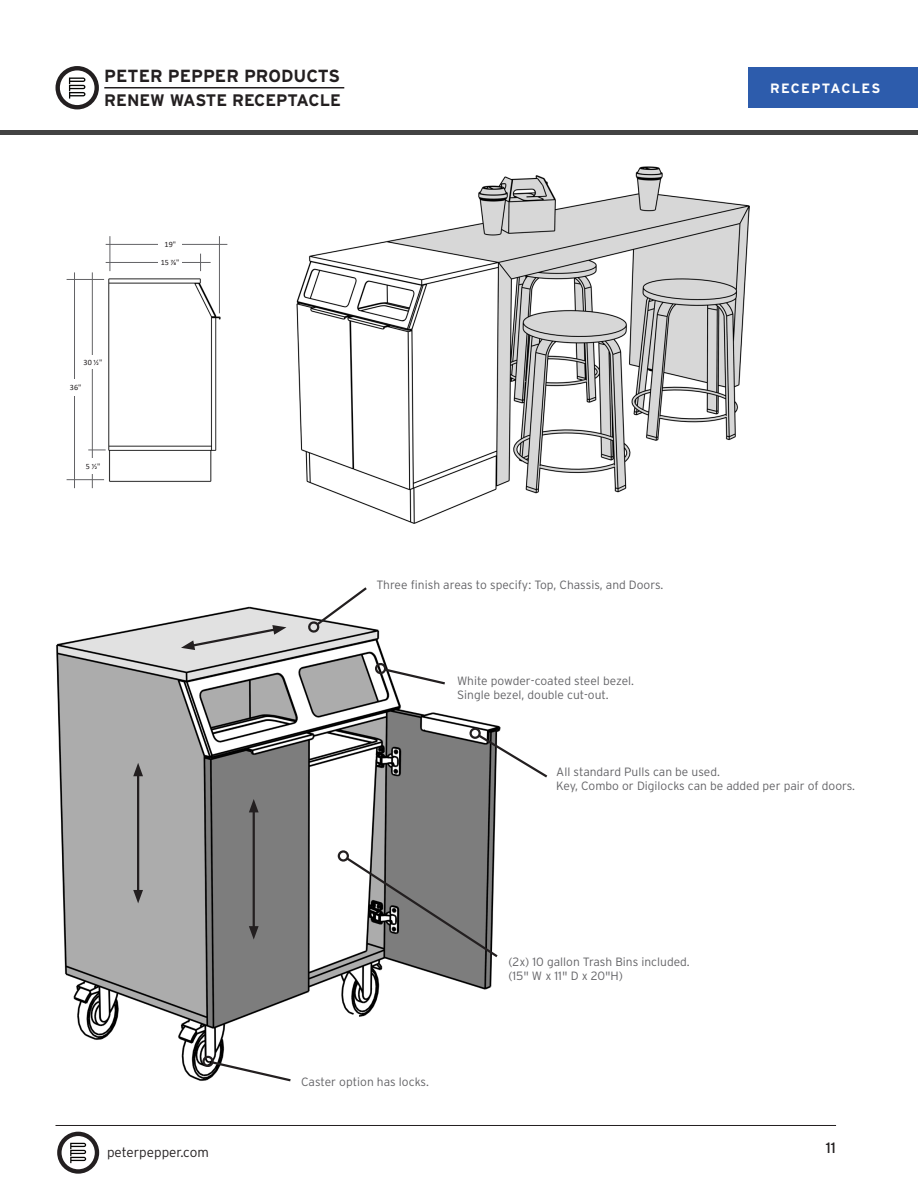
<style>
.page{position:relative;width:918px;height:1188px;background:#fff}
.page>*{position:absolute;margin:0;border:0;box-sizing:border-box;transform-origin:0 0}
.t1{font:700 17.55px "Interstate";color:#231f20}
.t2{font:700 16.65px "Interstate";color:#231f20}
.t3{font:15px "Interstate";color:#231f20}
.t4{font:300 13.5px "Interstate";color:#231f20}
.t5{font:700 13.5px "Interstate";letter-spacing:.095em;color:#fff}
.t6{font:300 12px "Interstate";color:#636366}
.t7{font:8.1px "Calibri";color:#231f20}
</style>
<div class="page">
<div style="left:0;top:130px;width:918px;height:5px;background:#434343"></div>
<hr style="left:56px;top:1125px;width:780px;height:1px;background:#231f20">
<svg style="left:70px;top:1143px;width:16px;height:20px"></svg>
<div style="left:57px;top:1132px;width:42px;height:42px;border:4px solid #231f20;border-radius:50%"></div>
<img style="left:56px;top:606px;width:445px;height:475px">
<hr style="left:137px;top:772px;width:2px;height:122px;background:#231f20">
<svg style="left:133px;top:763px;width:10px;height:13px"></svg>
<svg style="left:133px;top:890px;width:10px;height:13px"></svg>
<hr style="left:253px;top:808px;width:2px;height:122px;background:#231f20">
<svg style="left:249px;top:799px;width:10px;height:13px"></svg>
<svg style="left:249px;top:926px;width:10px;height:14px"></svg>
<svg style="left:181px;top:625px;width:105px;height:25px;background:#cac9c9"></svg>
<svg style="left:306px;top:587px;width:63px;height:47px"></svg>
<svg style="left:382px;top:667px;width:65px;height:19px"></svg>
<div style="left:375px;top:663px;width:11px;height:11px;border:2px solid #231f20;border-radius:50%"></div>
<svg style="left:344px;top:855px;width:156px;height:104px"></svg>
<div style="left:338px;top:850px;width:11px;height:12px;border:2px solid #231f20;border-radius:50%"></div>
<svg style="left:476px;top:733px;width:72px;height:47px"></svg>
<div style="left:470px;top:728px;width:11px;height:11px;border:2px solid #231f20;border-radius:50%"></div>
<svg style="left:210px;top:1060px;width:83px;height:22px"></svg>
<div style="left:202px;top:1056px;width:12px;height:11px;border:2px solid #231f20;border-radius:50%"></div>
<img style="left:108px;top:279px;width:113px;height:203px">
<hr style="left:74px;top:272px;width:1px;height:216px;background:#636366">
<hr style="left:67px;top:279px;width:37px;height:1px;background:#636366">
<div style="left:62px;top:379px;width:23px;height:16px;background:#fff"></div>
<hr style="left:92px;top:272px;width:1px;height:216px;background:#636366">
<hr style="left:67px;top:479px;width:37px;height:1px;background:#636366">
<svg style="left:88px;top:450px;width:18px;height:1px"></svg>
<div style="left:81px;top:458px;width:24px;height:15px;background:#fff"></div>
<div style="left:81px;top:355px;width:24px;height:13px;background:#fff"></div>
<hr style="left:106px;top:244px;width:121px;height:1px;background:#636366">
<hr style="left:110px;top:236px;width:1px;height:35px;background:#636366">
<hr style="left:219px;top:236px;width:1px;height:77px;background:#636366">
<div style="left:159px;top:236px;width:23px;height:15px;background:#fff"></div>
<hr style="left:106px;top:262px;width:105px;height:1px;background:#636366">
<div style="left:158px;top:255px;width:24px;height:14px;background:#fff"></div>
<svg style="left:200px;top:254px;width:1px;height:17px"></svg>
<img style="left:296px;top:167px;width:453px;height:357px">
<div style="left:748px;top:68px;width:170px;height:40px;background:#2d5cac"></div>
<svg style="left:69px;top:78px;width:17px;height:21px"></svg>
<hr style="left:104px;top:87px;width:240px;height:2px;background:#231f20">
<div style="left:55px;top:66px;width:44px;height:43px;border:4px solid #231f20;border-radius:50%"></div>
<p class="t1" style="left:104px;top:66px;width:237px">PETER PEPPER PRODUCTS</p>
<p class="t2" style="left:104px;top:91px;width:238px">RENEW WASTE RECEPTACLE</p>
<p class="t5" style="left:770px;top:80px;width:112px">RECEPTACLES</p>
<p class="t7" style="left:84px;top:356px;width:20px">30 1/2"</p>
<p class="t7" style="left:70px;top:382px;width:13px">36"</p>
<p class="t7" style="left:86px;top:460px;width:16px">5 1/2"</p>
<p class="t7" style="left:165px;top:238px;width:13px">19"</p>
<p class="t7" style="left:161px;top:257px;width:20px">15 7/8"</p>
<p class="t6" style="left:376px;top:578px;width:289px">Three finish areas to specify: Top, Chassis, and Doors.</p>
<p class="t6" style="left:457px;top:674px;width:178px">White powder-coated steel bezel.</p>
<p class="t6" style="left:457px;top:689px;width:153px">Single bezel, double cut-out.</p>
<p class="t6" style="left:556px;top:765px;width:165px">All standard Pulls can be used.</p>
<p class="t6" style="left:556px;top:779px;width:300px">Key, Combo or Digilocks can be added per pair of doors.</p>
<p class="t6" style="left:508px;top:955px;width:183px">(2x) 10 gallon Trash Bins included.</p>
<p class="t6" style="left:508px;top:969px;width:116px">(15" W x 11" D x 20"H)</p>
<p class="t6" style="left:301px;top:1075px;width:129px">Caster option has locks.</p>
<p class="t4" style="left:107px;top:1144px;width:103px">peterpepper.com</p>
<p class="t3" style="left:826px;top:1139px;width:12px">11</p>
</div>
